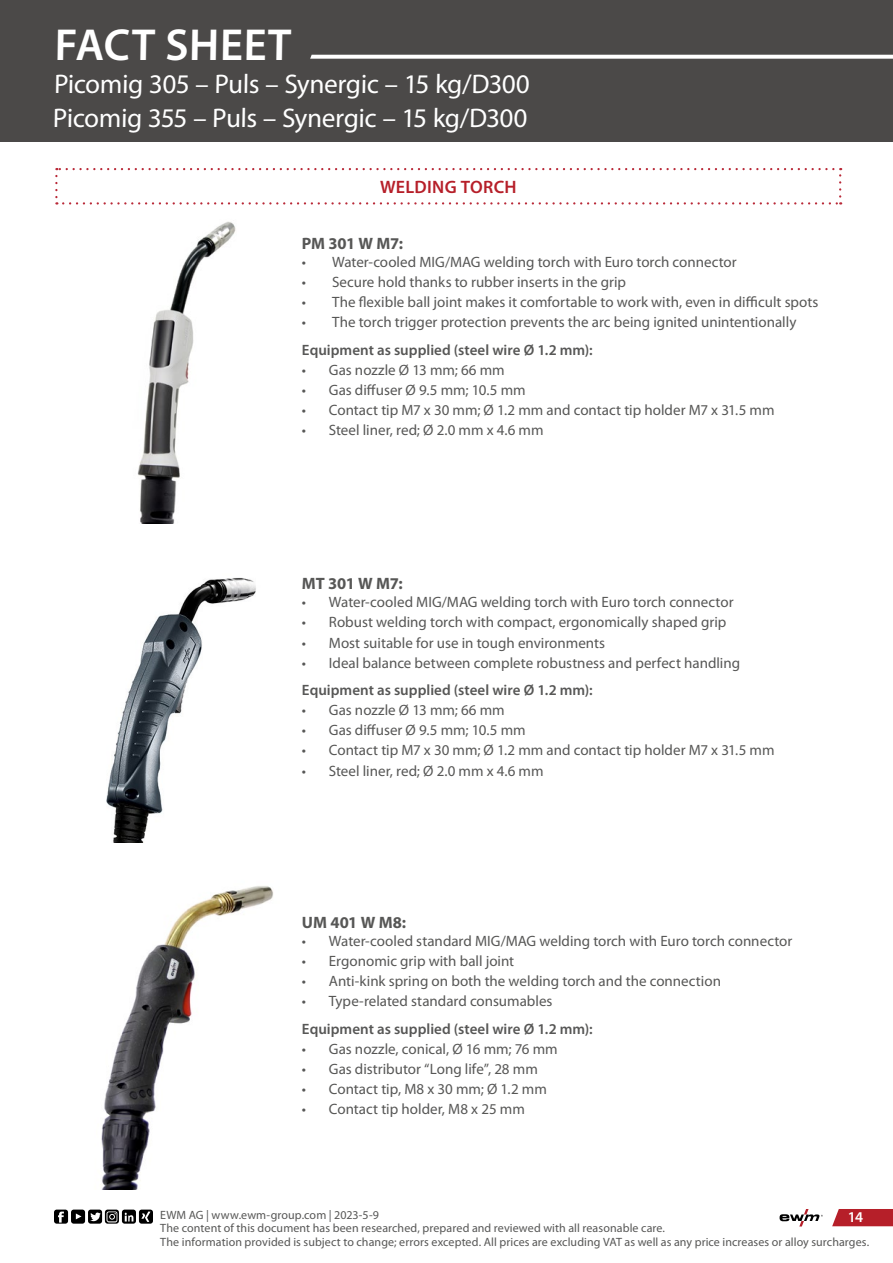
<style>
.page{position:relative;width:893px;height:1263px;background:#fff}
.page>*{position:absolute;margin:0;border:0;box-sizing:border-box;transform-origin:0 0}
.t1{font:600 45px "Myriad Pro";color:#fff}
.t2{font:27px/34.5px "Myriad Pro";letter-spacing:-.01em;color:#fff}
.t3{font:600 18px "Myriad Pro";letter-spacing:.015em;color:#b61f29}
.t4{font:700 16.5px "Myriad Pro";letter-spacing:-.015em;color:#575756}
.t5{font:15px "Myriad Pro";color:#575756}
.t6{font:600 15px "Myriad Pro";color:#575756}
.t7{font:600 15px "Myriad Pro";color:#fff}
.t8{font:12px/13.5px "Myriad Pro";letter-spacing:.005em;color:#575756}
</style>
<div class="page">
<svg style="left:780px;top:1209px;width:43px;height:17px"></svg>
<svg style="left:832px;top:1209px;width:61px;height:17px"></svg>
<svg style="left:54px;top:1209px;width:99px;height:15px"></svg>
<svg style="left:55px;top:168px;width:786px;height:37px"></svg>
<img style="left:137px;top:221px;width:99px;height:302px">
<img style="left:106px;top:577px;width:150px;height:266px">
<img style="left:101px;top:886px;width:172px;height:303px">
<div style="left:0;top:0;width:893px;height:141px;background:#4b4948"></div>
<svg style="left:310px;top:55px;width:583px;height:4px;background:#f0f0f0"></svg>
<h1 class="t1" style="left:54px;top:16px;width:239px">FACT SHEET</h1>
<h2 class="t2" style="left:53px;top:66px;width:479px">Picomig 305 – Puls – Synergic – 15 kg/D300<br>Picomig 355 – Puls – Synergic – 15 kg/D300</h2>
<p class="t3" style="left:380px;top:175px;width:138px">WELDING TORCH</p>
<p class="t4" style="left:302px;top:233px;width:103px">PM 301 W M7:</p>
<p class="t5" style="left:302px;top:253px;width:436px">• Water-cooled MIG/MAG welding torch with Euro torch connector</p>
<p class="t5" style="left:302px;top:273px;width:326px">• Secure hold thanks to rubber inserts in the grip</p>
<p class="t5" style="left:302px;top:293px;width:518px">• The flexible ball joint makes it comfortable to work with, even in difficult spots</p>
<p class="t5" style="left:302px;top:313px;width:496px">• The torch trigger protection prevents the arc being ignited unintentionally</p>
<p class="t6" style="left:302px;top:340px;width:292px">Equipment as supplied (steel wire Ø 1.2 mm):</p>
<p class="t5" style="left:302px;top:361px;width:204px">• Gas nozzle Ø 13 mm; 66 mm</p>
<p class="t5" style="left:302px;top:381px;width:225px">• Gas diffuser Ø 9.5 mm; 10.5 mm</p>
<p class="t5" style="left:302px;top:401px;width:474px">• Contact tip M7 x 30 mm; Ø 1.2 mm and contact tip holder M7 x 31.5 mm</p>
<p class="t5" style="left:302px;top:421px;width:243px">• Steel liner, red; Ø 2.0 mm x 4.6 mm</p>
<p class="t4" style="left:302px;top:573px;width:102px">MT 301 W M7:</p>
<p class="t5" style="left:302px;top:593px;width:433px">• Water-cooled MIG/MAG welding torch with Euro torch connector</p>
<p class="t5" style="left:302px;top:613px;width:426px">• Robust welding torch with compact, ergonomically shaped grip</p>
<p class="t5" style="left:302px;top:633px;width:305px">• Most suitable for use in tough environments</p>
<p class="t5" style="left:302px;top:653px;width:440px">• Ideal balance between complete robustness and perfect handling</p>
<p class="t6" style="left:302px;top:680px;width:292px">Equipment as supplied (steel wire Ø 1.2 mm):</p>
<p class="t5" style="left:302px;top:701px;width:204px">• Gas nozzle Ø 13 mm; 66 mm</p>
<p class="t5" style="left:302px;top:721px;width:225px">• Gas diffuser Ø 9.5 mm; 10.5 mm</p>
<p class="t5" style="left:302px;top:741px;width:474px">• Contact tip M7 x 30 mm; Ø 1.2 mm and contact tip holder M7 x 31.5 mm</p>
<p class="t5" style="left:302px;top:761px;width:243px">• Steel liner, red; Ø 2.0 mm x 4.6 mm</p>
<p class="t4" style="left:302px;top:911px;width:106px">UM 401 W M8:</p>
<p class="t5" style="left:302px;top:931px;width:492px">• Water-cooled standard MIG/MAG welding torch with Euro torch connector</p>
<p class="t5" style="left:302px;top:952px;width:214px">• Ergonomic grip with ball joint</p>
<p class="t5" style="left:302px;top:972px;width:421px">• Anti-kink spring on both the welding torch and the connection</p>
<p class="t5" style="left:302px;top:992px;width:252px">• Type-related standard consumables</p>
<p class="t6" style="left:302px;top:1019px;width:292px">Equipment as supplied (steel wire Ø 1.2 mm):</p>
<p class="t5" style="left:302px;top:1039px;width:257px">• Gas nozzle, conical, Ø 16 mm; 76 mm</p>
<p class="t5" style="left:302px;top:1059px;width:237px">• Gas distributor “Long life”, 28 mm</p>
<p class="t5" style="left:302px;top:1080px;width:246px">• Contact tip, M8 x 30 mm; Ø 1.2 mm</p>
<p class="t5" style="left:302px;top:1100px;width:224px">• Contact tip holder, M8 x 25 mm</p>
<p class="t8" style="left:160px;top:1207px;width:220px">EWM AG | www.ewm-group.com | 2023-5-9</p>
<p class="t7" style="left:848px;top:1207px;width:17px">14</p>
<p class="t8" style="left:160px;top:1221px;width:710px">The content of this document has been researched, prepared and reviewed with all reasonable care.<br>The information provided is subject to change; errors excepted. All prices are excluding VAT as well as any price increases or alloy surcharges.</p>
</div>
